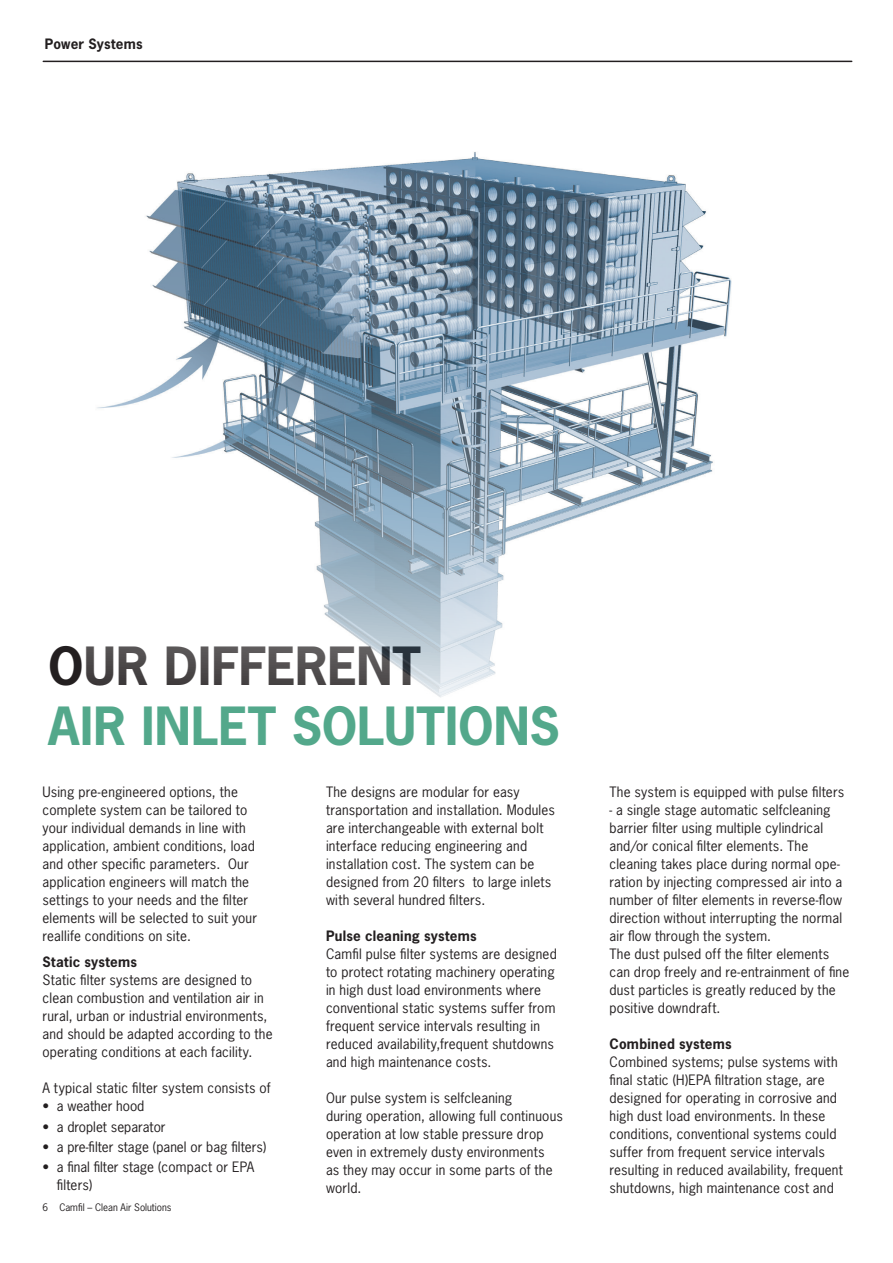
<style>
.page{position:relative;width:893px;height:1263px;background:#fff}
.page>*{position:absolute;margin:0;border:0;box-sizing:border-box;transform-origin:0 0}
.t1{font:700 49.5px/60px "News Gothic Std";color:#53a88b}
.Brödtext{font:13.5px/18px "News Gothic Std";letter-spacing:.015em;color:#231f20}
.t2{font:700 13.5px "News Gothic Std";letter-spacing:.02em;color:#231f20}
.t3{font:9.75px "News Gothic Std";color:#231f20}
.s1{color:#231f20}
</style>
<div class="page">
<hr style="left:43px;top:61px;width:809px;height:1px;background:#231f20">
<img style="left:97px;top:152px;width:635px;height:546px">
<p class="t2" style="left:45px;top:35px;width:99px">Power Systems</p>
<p class="t1" style="left:48px;top:635px;width:513px"><span class="s1">OUR DIFFERENT<br></span>AIR INLET SOLUTIONS</p>
<p class="Brödtext" style="left:43px;top:783px;width:216px">Using pre-engineered options, the complete system can be tailored to your individual demands in line with application, ambient conditions, load and other specific parameters. Our application engineers will match the settings to your needs and the filter elements will be selected to suit your reallife conditions on site.</p>
<p class="t2" style="left:43px;top:953px;width:96px">Static systems</p>
<p class="Brödtext" style="left:43px;top:971px;width:232px">Static filter systems are designed to clean combustion and ventilation air in rural, urban or industrial environments, and should be adapted according to the operating conditions at each facility.</p>
<p class="Brödtext" style="left:43px;top:1079px;width:230px">A typical static filter system consists of</p>
<p class="Brödtext" style="left:43px;top:1097px;width:103px">• a weather hood</p>
<p class="Brödtext" style="left:43px;top:1117px;width:125px">• a droplet separator</p>
<p class="Brödtext" style="left:43px;top:1137px;width:225px">• a pre-filter stage (panel or bag filters)</p>
<p class="Brödtext" style="left:57px;top:1157px;width:199px;text-indent:-14px">• a final filter stage (compact or EPA filters)</p>
<p class="t3" style="left:43px;top:1201px;width:131px">6 Camfil – Clean Air Solutions</p>
<p class="Brödtext" style="left:326px;top:783px;width:231px">The designs are modular for easy transportation and installation. Modules are interchangeable with external bolt interface reducing engineering and installation cost. The system can be designed from 20 filters to large inlets with several hundred filters.</p>
<p class="t2" style="left:326px;top:927px;width:152px">Pulse cleaning systems</p>
<p class="Brödtext" style="left:326px;top:945px;width:232px">Camfil pulse filter systems are designed</p>
<p class="Brödtext" style="left:326px;top:963px;width:231px">to protect rotating machinery operating in high dust load environments where conventional static systems suffer from frequent service intervals resulting in reduced availability,frequent shutdowns and high maintenance costs.</p>
<p class="Brödtext" style="left:326px;top:1089px;width:188px">Our pulse system is selfcleaning</p>
<p class="Brödtext" style="left:326px;top:1107px;width:238px">during operation, allowing full continuous</p>
<p class="Brödtext" style="left:326px;top:1125px;width:228px">operation at low stable pressure drop even in extremely dusty environments as they may occur in some parts of the world.</p>
<p class="Brödtext" style="left:609px;top:783px;width:236px">The system is equipped with pulse filters</p>
<p class="Brödtext" style="left:609px;top:801px;width:223px">- a single stage automatic selfcleaning</p>
<p class="Brödtext" style="left:609px;top:819px;width:215px">barrier filter using multiple cylindrical</p>
<p class="Brödtext" style="left:609px;top:837px;width:234px">and/or conical filter elements. The cleaning takes place during normal ope&shy;ration by injecting compressed air into a number of filter elements in reverse-flow direction without interrupting the normal air flow through the system.</p>
<p class="Brödtext" style="left:609px;top:945px;width:241px">The dust pulsed off the filter elements can drop freely and re-entrainment of fine dust particles is greatly reduced by the positive downdraft.</p>
<p class="t2" style="left:609px;top:1035px;width:124px">Combined systems</p>
<p class="Brödtext" style="left:609px;top:1053px;width:235px">Combined systems; pulse systems with final static (H)EPA filtration stage, are designed for operating in corrosive and high dust load environments. In these conditions, conventional systems could suffer from frequent service intervals resulting in reduced availability, frequent shutdowns, high maintenance cost and</p>
</div>
